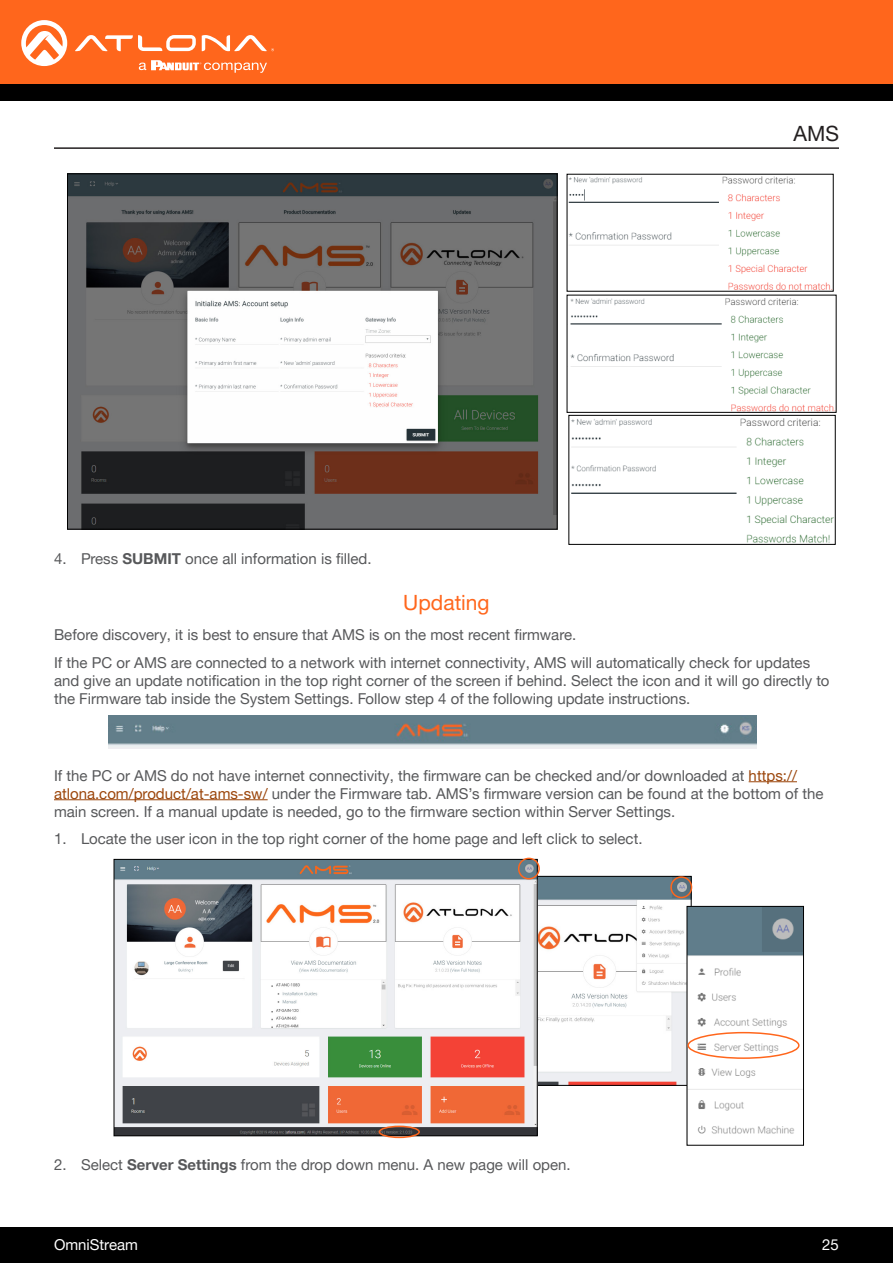
<style>
.page{position:relative;width:893px;height:1263px;background:#fff}
.page>*{position:absolute;margin:0;border:0;box-sizing:border-box;transform-origin:0 0}
.Subsection_Header{font:21px "Helvetica Neue LTW1 G";color:#ff661c}
.Non_TOC_Section_Head{font:21px "Helvetica Neue LTW1 G";color:#231f20}
.General_Text{font:15px/18px "Helvetica Neue LTW1 G";color:#57585a}
.t1{font:15px "Helvetica Neue LTW1 G";color:#fff}
.s1{font-weight:700}
.s2{color:#9b450a}
</style>
<div class="page">
<div style="left:0;top:1227px;width:893px;height:36px;background:#000"></div>
<div style="left:0;top:0;width:893px;height:84px;background:#ff661c"></div>
<div style="left:0;top:84px;width:893px;height:16px;background:#000"></div>
<svg style="left:75px;top:35px;width:121px;height:16px"></svg>
<svg style="left:202px;top:35px;width:72px;height:16px"></svg>
<svg style="left:21px;top:20px;width:46px;height:46px"></svg>
<svg style="left:139px;top:60px;width:128px;height:13px"></svg>
<hr style="left:54px;top:147px;width:785px;height:2px;background:#231f20">
<img style="left:69px;top:175px;width:486px;height:352px">
<img style="left:569px;top:176px;width:263px;height:114px">
<img style="left:571px;top:418px;width:263px;height:125px">
<div style="left:568px;top:415px;width:268px;height:130px;border:1px solid #000"></div>
<img style="left:570px;top:298px;width:264px;height:113px">
<div style="left:567px;top:295px;width:269px;height:118px;border:1px solid #000"></div>
<hr style="left:749px;top:781px;width:48px;height:1px;background:#9b450a">
<hr style="left:54px;top:799px;width:214px;height:1px;background:#9b450a">
<img style="left:538px;top:878px;width:152px;height:206px">
<img style="left:116px;top:861px;width:420px;height:273px">
<div style="left:114px;top:859px;width:424px;height:277px;border:1px solid #000"></div>
<img style="left:689px;top:908px;width:113px;height:226px">
<div style="left:687px;top:906px;width:117px;height:239px;border:1px solid #000"></div>
<div style="left:687px;top:1032px;width:113px;height:27px;border:2px solid #ff661c;border-radius:50%"></div>
<img style="left:108px;top:716px;width:648px;height:32px">
<div style="left:379px;top:1125px;width:41px;height:13px;border:2px solid #ff661c;border-radius:50%"></div>
<div style="left:518px;top:858px;width:22px;height:21px;border:2px solid #ff661c;border-radius:50%"></div>
<div style="left:670px;top:876px;width:22px;height:22px;border:2px solid #ff661c;border-radius:50%"></div>
<p class="General_Text" style="left:54px;top:549px;width:319px">4. Press <span class="s1">SUBMIT</span> once all information is filled.</p>
<p class="Subsection_Header" style="left:403px;top:589px;width:88px">Updating</p>
<p class="Non_TOC_Section_Head" style="left:793px;top:120px;width:47px">AMS</p>
<p class="General_Text" style="left:54px;top:625px;width:524px">Before discovery, it is best to ensure that AMS is on the most recent firmware.</p>
<p class="General_Text" style="left:54px;top:654px;width:777px">If the PC or AMS are connected to a network with internet connectivity, AMS will automatically check for updates and give an update notification in the top right corner of the screen if behind. Select the icon and it will go directly to the Firmware tab inside the System Settings. Follow step 4 of the following update instructions.</p>
<p class="General_Text" style="left:54px;top:766px;width:771px">If the PC or AMS do not have internet connectivity, the firmware can be checked and/or downloaded at <span class="s2">https:// atlona.com/product/at-ams-sw/</span> under the Firmware tab. AMS’s firmware version can be found at the bottom of the main screen. If a manual update is needed, go to the firmware section within Server Settings.</p>
<p class="General_Text" style="left:54px;top:830px;width:590px">1. Locate the user icon in the top right corner of the home page and left click to select.</p>
<p class="General_Text" style="left:54px;top:1155px;width:518px">2. Select <span class="s1">Server Settings</span> from the drop down menu. A new page will open.</p>
<p class="t1" style="left:54px;top:1235px;width:85px">OmniStream</p>
<p class="t1" style="left:822px;top:1235px;width:18px">25</p>
</div>
